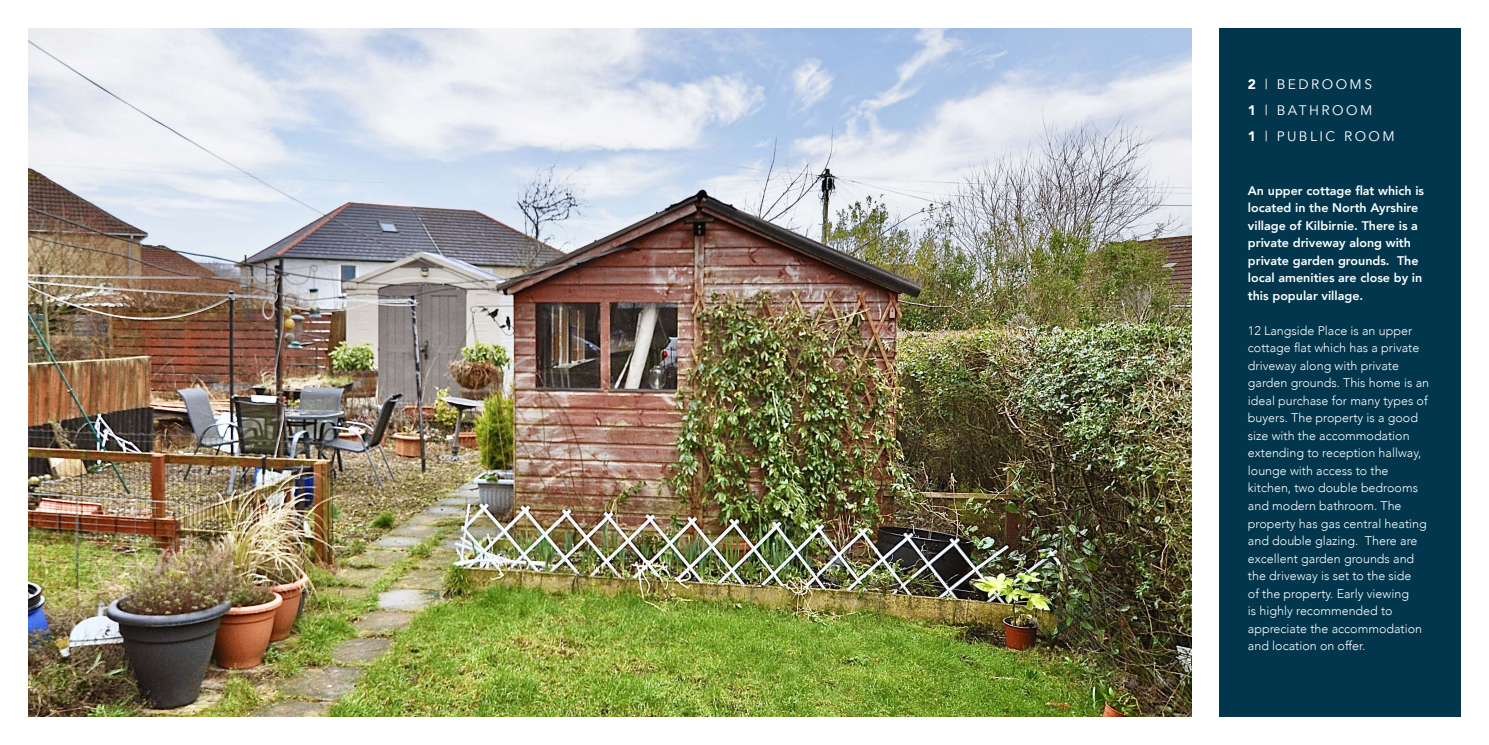
<style>
.page{position:relative;width:1489px;height:745px;background:#fff}
.page>*{position:absolute;margin:0;border:0;box-sizing:border-box;transform-origin:0 0}
.t1{font:13.75px/26.2px "Avenir";letter-spacing:.18em;color:#fff}
.t2{font:300 12.5px/17.5px "Avenir";color:#fff}
.t3{font:800 12.5px/17.5px "Avenir";color:#fff}
.s1{font-weight:900}
</style>
<div class="page">
<div style="left:28px;top:28px;width:1432px;height:688px;background:#01364d"></div>
<div style="left:1191px;top:0;width:28px;height:744px;background:#fff"></div>
<img style="left:28px;top:28px;width:1163px;height:688px">
<p class="t1" style="left:1247px;top:71px;width:148px"><span class="s1">2</span> | BEDROOMS<br><span class="s1">1</span> | BATHROOM<br><span class="s1">1</span> | PUBLIC ROOM</p>
<p class="t3" style="left:1247px;top:181px;width:178px">An upper cottage flat which is located in the North Ayrshire village of Kilbirnie. There is a private driveway along with private garden grounds. The local amenities are close by in this popular village.</p>
<p class="t2" style="left:1247px;top:321px;width:183px">12 Langside Place is an upper cottage flat which has a private driveway along with private garden grounds. This home is an ideal purchase for many types of buyers. The property is a good size with the accommodation extending to reception hallway, lounge with access to the kitchen, two double bedrooms and modern bathroom. The property has gas central heating and double glazing. There are excellent garden grounds and the driveway is set to the side<br>of the property. Early viewing<br>is highly recommended to appreciate the accommodation and location on offer.</p>
</div>
